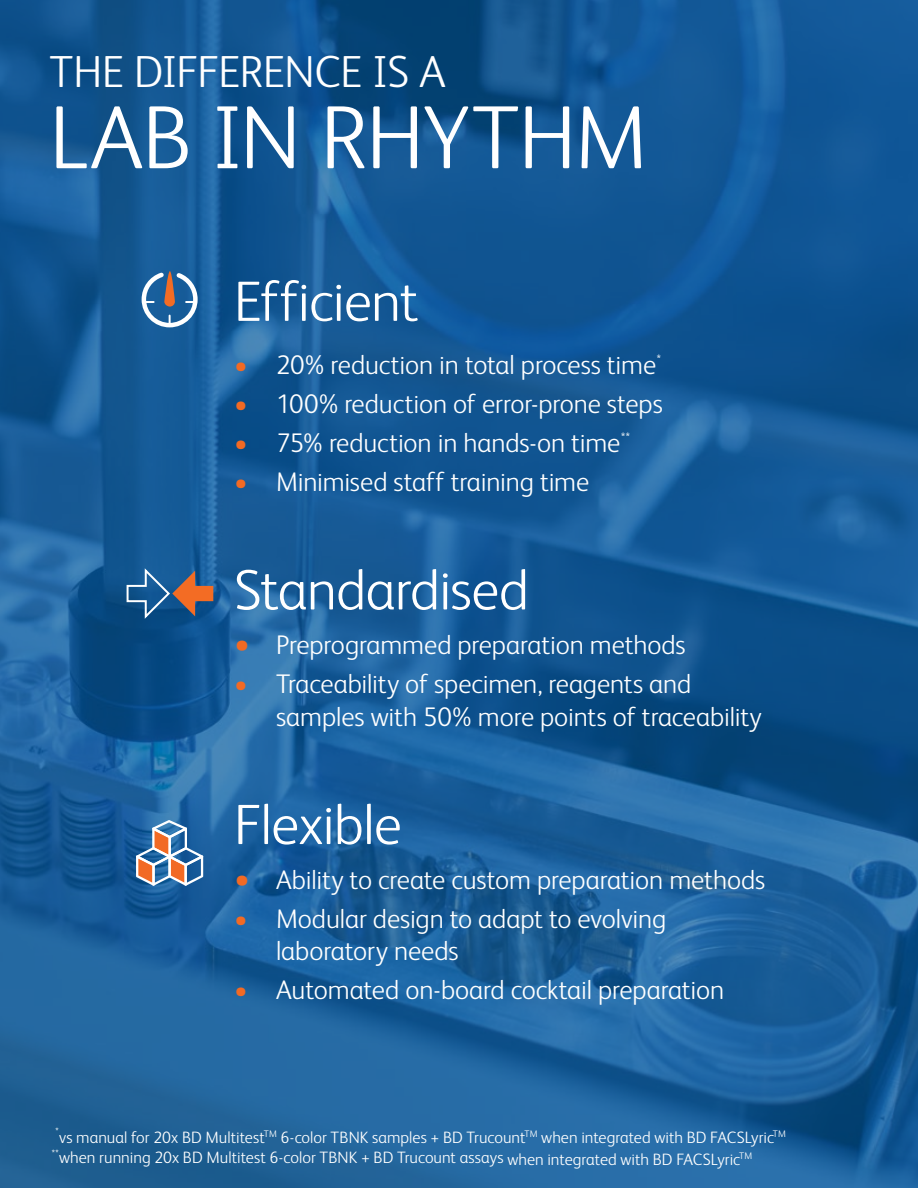
<style>
.page{position:relative;width:918px;height:1188px;background:#fff}
.page>*{position:absolute;margin:0;border:0;box-sizing:border-box;transform-origin:0 0}
.t1{font:300 90px "FS Albert Pro";letter-spacing:-.01em;color:#fff}
.t2{font:300 57px "FS Albert Pro";letter-spacing:-.015em;color:#fff}
.t3{font:300 45px "FS Albert Pro";letter-spacing:-.01em;color:#fff}
.t4{font:300 27px/32.4px "FS Albert Pro";letter-spacing:-.005em;color:#fff}
.t5{font:300 16.5px/20.4px "FS Albert Pro";color:#fff}
.t6{font:300 10.35px "FS Albert Pro";color:#fff}
.s1{color:#f26a24}
.s2{font-size:31.5px;color:#f26a24}
</style>
<div class="page">
<img style="left:0;top:0;width:918px;height:1188px">
<svg style="left:139px;top:269px;width:61px;height:61px"></svg>
<svg style="left:136px;top:820px;width:67px;height:66px"></svg>
<svg style="left:126px;top:566px;width:87px;height:55px"></svg>
<h3 class="t3" style="left:50px;top:41px;width:398px">THE DIFFERENCE IS A</h3>
<h1 class="t1" style="left:50px;top:76px;width:600px">LAB IN RHYTHM</h1>
<h2 class="t2" style="left:234px;top:262px;width:186px">Efficient</h2>
<p class="t4" style="left:234px;top:346px;width:428px"><span class="s1">•</span> 20% reduction in total process time<sup>*</sup></p>
<p class="t4" style="left:234px;top:386px;width:430px"><span class="s1">•</span> 100% reduction of error-prone steps</p>
<p class="t4" style="left:234px;top:425px;width:397px"><span class="s1">•</span> 75% reduction in hands-on time<sup>**</sup></p>
<p class="t4" style="left:234px;top:464px;width:357px"><span class="s1">•</span> Minimised staff training time</p>
<h2 class="t2" style="left:234px;top:551px;width:296px">Standardised</h2>
<p class="t4" style="left:234px;top:627px;width:453px"><span class="s2">•</span> Preprogrammed preparation methods</p>
<p class="t4" style="left:276px;top:666px;width:487px;text-indent:-42px"><span class="s1">•</span> Traceability of specimen, reagents and samples with 50% more points of traceability</p>
<h2 class="t2" style="left:234px;top:785px;width:169px">Flexible</h2>
<p class="t4" style="left:234px;top:862px;width:533px"><span class="s2">•</span> Ability to create custom preparation methods</p>
<p class="t4" style="left:276px;top:901px;width:392px;text-indent:-42px"><span class="s1">•</span> Modular design to adapt to evolving laboratory needs</p>
<p class="t4" style="left:234px;top:972px;width:492px"><span class="s1">•</span> Automated on-board cocktail preparation</p>
<p class="t6" style="left:56px;top:1125px;width:5px">*</p>
<p class="t5" style="left:52px;top:1126px;width:736px;text-indent:7px">vs manual for 20x BD Multitest<sup>TM</sup> 6-color TBNK samples + BD Trucount<sup>TM</sup> when integrated with BD FACSLyric<sup>TM </sup><sup>**</sup>when running 20x BD Multitest 6-color TBNK + BD Trucount assays when integrated with BD FACSLyric<sup>TM</sup></p>
</div>
